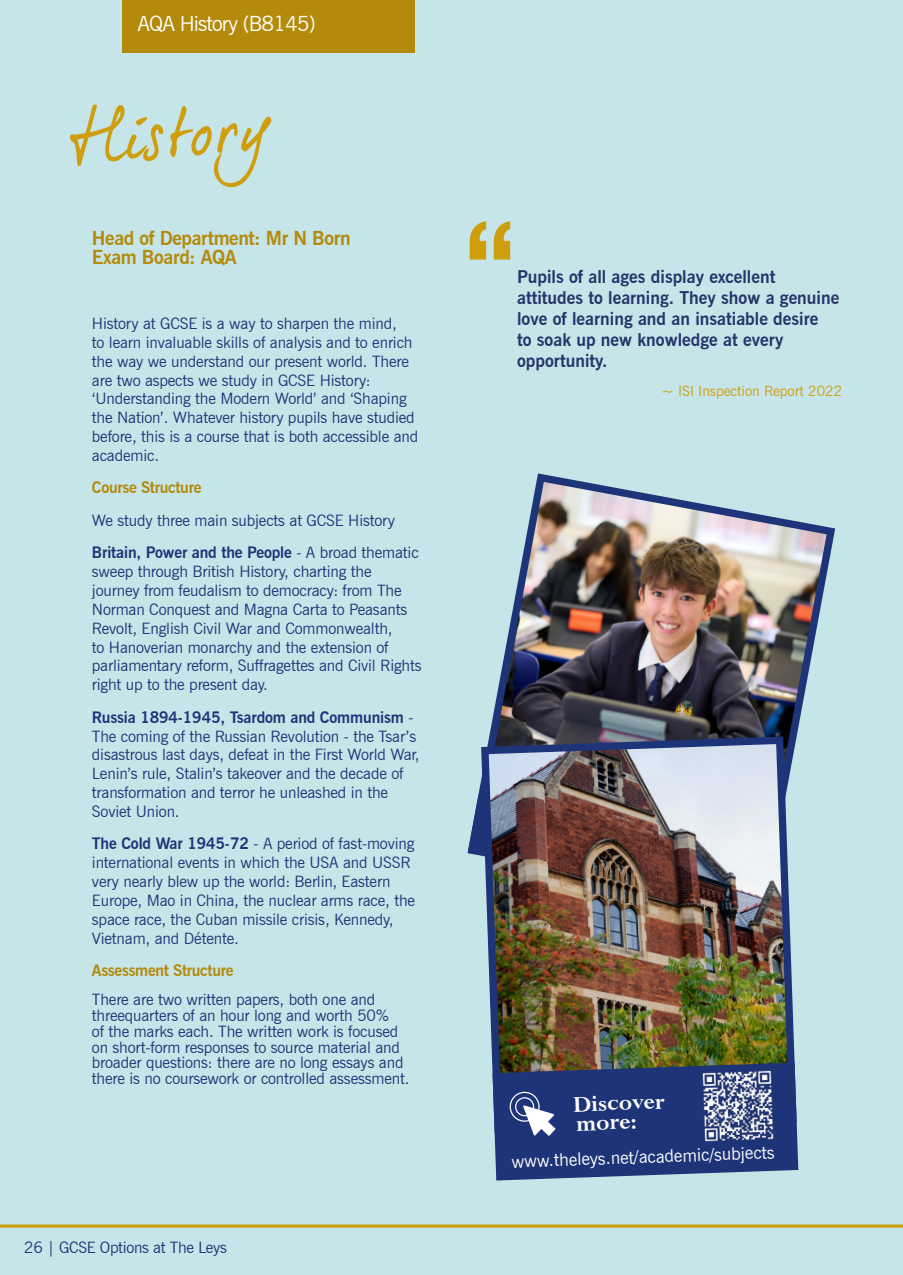
<style>
.page{position:relative;width:903px;height:1275px;background:#c6e5e8}
.page>*{position:absolute;margin:0;border:0;box-sizing:border-box;transform-origin:0 0}
.t1{font:69.3px "dear Joe 5 CASUAL P";color:#ce9e0d}
.t2{font:700 25.55px/19.1px "Lapidary 333 BT";color:#fff}
.t3{font:21px "News Gothic BT";letter-spacing:-.04em;color:#fff}
.t4{font:700 19.25px/18.9px "News Gothic BT";letter-spacing:-.02em;color:#b38a0a}
.t5{font:700 17.5px/21px "News Gothic BT";color:#25346a}
.t6{font:17.5px "News Gothic BT";color:#fff}
.t7{font:15.75px/18.9px "News Gothic BT";letter-spacing:-.01em;color:#1e3478}
.t8{font:700 15.75px "News Gothic BT";letter-spacing:-.02em;color:#b38a0a}
.t9{font:14.17px "News Gothic BT";color:#ce9e0d}
.s1{font-weight:700}
</style>
<div class="page">
<svg style="left:0;top:1224px;width:903px;height:4px;background:#ccac3b"></svg>
<div style="left:122px;top:0;width:293px;height:52px;background:#b38a0a"></div>
<img style="left:467px;top:473px;width:369px;height:381px">
<svg style="left:468px;top:794px;width:9px;height:61px"></svg>
<img style="left:477px;top:733px;width:323px;height:330px">
<svg style="left:492px;top:1063px;width:306px;height:117px;background:#3a4d84"></svg>
<svg style="left:470px;top:221px;width:40px;height:39px"></svg>
<h3 class="t3" style="left:138px;top:11px;width:180px">AQA History (B8145)</h3>
<h1 class="t1" style="left:71px;top:97px;width:198px;rotate:-4deg">History</h1>
<p class="t4" style="left:92px;top:229px;width:260px">Head of Department: Mr N Born<br>Exam Board: AQA</p>
<p class="t7" style="left:92px;top:314px;width:328px">History at GCSE is a way to sharpen the mind,<br>to learn invaluable skills of analysis and to enrich the way we understand our present world. There are two aspects we study in GCSE History: ‘Understanding the Modern World’ and ‘Shaping the Nation’. Whatever history pupils have studied before, this is a course that is both accessible and academic.</p>
<p class="t8" style="left:92px;top:478px;width:111px">Course Structure</p>
<p class="t7" style="left:92px;top:504px;width:328px;line-height:32.4px">We study three main subjects at GCSE History<br><span class="s1">Britain, Power and the People</span> - A broad thematic</p>
<p class="t7" style="left:92px;top:562px;width:331px">sweep through British History, charting the journey from feudalism to democracy: from The Norman Conquest and Magna Carta to Peasants Revolt, English Civil War and Commonwealth,<br>to Hanoverian monarchy and the extension of parliamentary reform, Suffragettes and Civil Rights right up to the present day.</p>
<p class="t7" style="left:92px;top:707px;width:329px"><span class="s1">Russia 1894-1945, Tsardom and Communism</span> - The coming of the Russian Revolution - the Tsar’s disastrous last days, defeat in the First World War, Lenin’s rule, Stalin’s takeover and the decade of transformation and terror he unleashed in the Soviet Union.</p>
<p class="t7" style="left:92px;top:834px;width:325px"><span class="s1">The Cold War 1945-72</span> - A period of fast-moving international events in which the USA and USSR very nearly blew up the world: Berlin, Eastern Europe, Mao in China, the nuclear arms race, the space race, the Cuban missile crisis, Kennedy, Vietnam, and Détente.</p>
<p class="t8" style="left:92px;top:961px;width:143px">Assessment Structure</p>
<p class="t7" style="left:92px;top:992px;width:319px;line-height:15.8px">There are two written papers, both one and threequarters of an hour long and worth 50%<br>of the marks each. The written work is focused on short-form responses to source material and broader questions: there are no long essays and there is no coursework or controlled assessment.</p>
<p class="t7" style="left:24px;top:1238px;width:204px">26 | GCSE Options at The Leys</p>
<p class="t5" style="left:517px;top:266px;width:324px">Pupils of all ages display excellent attitudes to learning. They show a genuine love of learning and an insatiable desire<br>to soak up new knowledge at every opportunity.</p>
<p class="t9" style="left:662px;top:382px;width:182px">~ ISI Inspection Report 2022</p>
<h2 class="t2" style="left:572px;top:1095px;width:93px;rotate:-2deg">Discover more:</h2>
<p class="t6" style="left:511px;top:1151px;width:265px;rotate:-2deg">www.theleys.net/academic/subjects</p>
</div>
